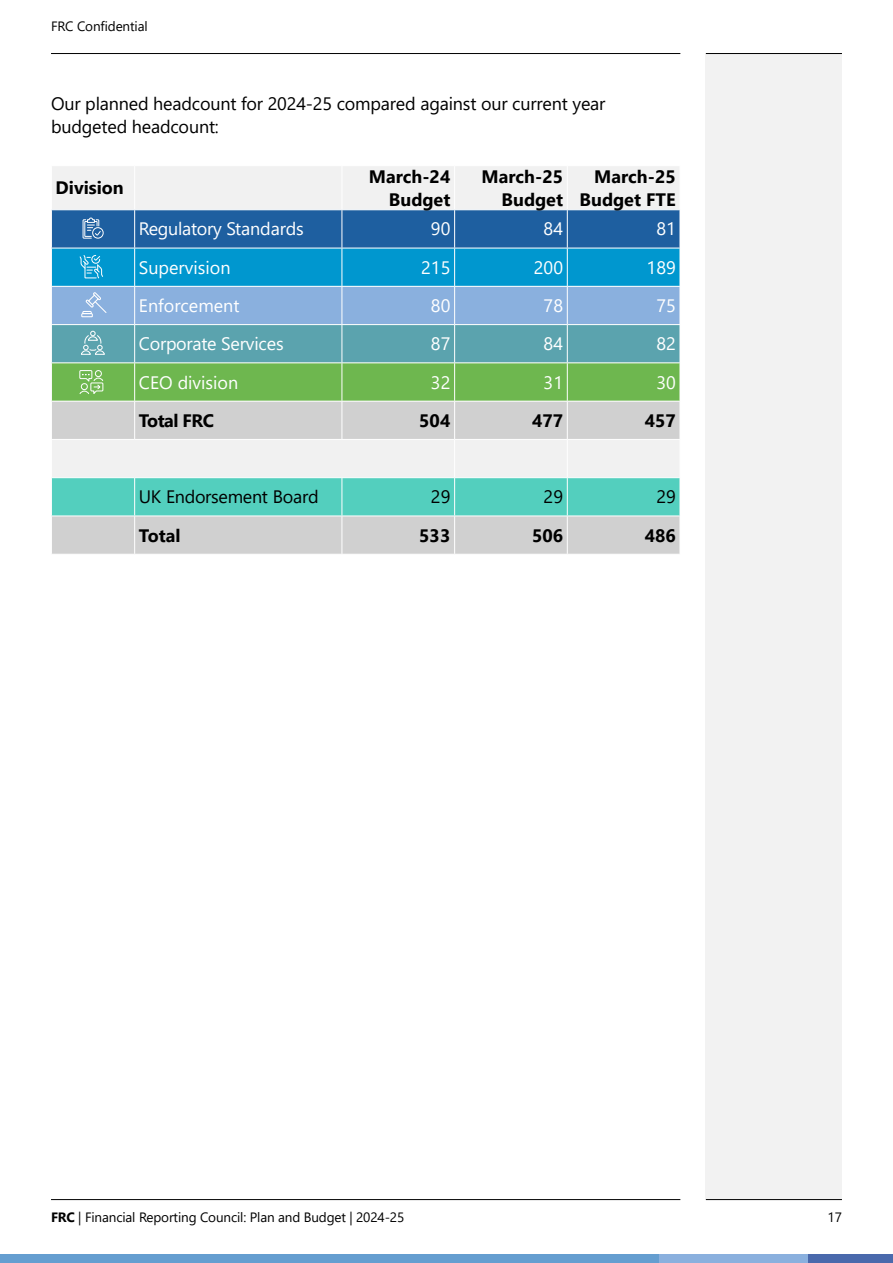
<style>
.page{position:relative;width:893px;height:1263px;background:#fff}
.page>*{position:absolute;margin:0;border:0;box-sizing:border-box;transform-origin:0 0}
.OFF_GRID{font:18px "Segoe UI";color:#fff}
._12_15_Body_copy{font:18px/22.5px "Segoe UI";letter-spacing:-.01em;color:#000}
.OFF_GRID-2{font:700 18px/22.5px "Segoe UI";color:#000;text-align:right}
.OFF_GRID-3{font:18px "Segoe UI";letter-spacing:-.015em;color:#000}
.OFF_GRID-4{font:700 18px "Segoe UI";letter-spacing:-.03em;color:#000}
.t1{font:13.5px "Segoe UI";letter-spacing:-.01em;color:#000}
.s1{font-weight:700}
</style>
<div class="page">
<div style="left:706px;top:53px;width:136px;height:1146px;background:#f2f2f2"></div>
<hr style="left:51px;top:53px;width:629px;height:1px;background:#000">
<hr style="left:51px;top:1199px;width:629px;height:1px;background:#000">
<hr style="left:706px;top:53px;width:136px;height:1px;background:#000">
<hr style="left:706px;top:1199px;width:136px;height:1px;background:#000">
<div style="left:0;top:1254px;width:659px;height:9px;background:#659ed0"></div>
<div style="left:659px;top:1254px;width:234px;height:9px;background:#8ab0de"></div>
<div style="left:808px;top:1254px;width:85px;height:9px;background:#4a69ac"></div>
<div style="left:52px;top:166px;width:627px;height:43px;background:#f1f1f1"></div>
<svg style="left:52px;top:402px;width:628px;height:152px;fill:#d0d0d0"></svg>
<div style="left:52px;top:478px;width:628px;height:38px;background:#53cfbe"></div>
<hr style="left:134px;top:166px;width:1px;height:43px;background:#fff">
<hr style="left:342px;top:166px;width:1px;height:43px;background:#fff">
<hr style="left:454px;top:166px;width:1px;height:43px;background:#fff">
<hr style="left:567px;top:166px;width:1px;height:43px;background:#fff">
<hr style="left:134px;top:401px;width:1px;height:38px;background:#fff">
<hr style="left:342px;top:401px;width:1px;height:38px;background:#fff">
<hr style="left:454px;top:401px;width:1px;height:38px;background:#fff">
<hr style="left:567px;top:401px;width:1px;height:38px;background:#fff">
<hr style="left:51px;top:439px;width:84px;height:1px;background:#fff">
<hr style="left:135px;top:439px;width:207px;height:1px;background:#fff">
<hr style="left:342px;top:439px;width:113px;height:1px;background:#fff">
<hr style="left:455px;top:439px;width:112px;height:1px;background:#fff">
<hr style="left:454px;top:440px;width:1px;height:37px;background:#fff">
<hr style="left:567px;top:439px;width:113px;height:1px;background:#fff">
<hr style="left:567px;top:440px;width:1px;height:37px;background:#fff">
<hr style="left:51px;top:477px;width:84px;height:1px;background:#fff">
<hr style="left:135px;top:477px;width:207px;height:1px;background:#fff">
<hr style="left:134px;top:478px;width:1px;height:38px;background:#fff">
<hr style="left:342px;top:477px;width:113px;height:1px;background:#fff">
<hr style="left:342px;top:478px;width:1px;height:38px;background:#fff">
<hr style="left:455px;top:477px;width:112px;height:1px;background:#fff">
<hr style="left:454px;top:478px;width:1px;height:38px;background:#fff">
<hr style="left:567px;top:477px;width:113px;height:1px;background:#fff">
<hr style="left:567px;top:478px;width:1px;height:38px;background:#fff">
<hr style="left:51px;top:516px;width:84px;height:1px;background:#fff">
<hr style="left:135px;top:516px;width:207px;height:1px;background:#fff">
<hr style="left:134px;top:516px;width:1px;height:38px;background:#fff">
<hr style="left:342px;top:516px;width:113px;height:1px;background:#fff">
<hr style="left:342px;top:516px;width:1px;height:38px;background:#fff">
<hr style="left:455px;top:516px;width:112px;height:1px;background:#fff">
<hr style="left:454px;top:516px;width:1px;height:38px;background:#fff">
<hr style="left:567px;top:516px;width:113px;height:1px;background:#fff">
<hr style="left:567px;top:516px;width:1px;height:38px;background:#fff">
<svg style="left:51px;top:210px;width:629px;height:191px;background:#509dab"></svg>
<p class="t1" style="left:51px;top:14px;width:98px">FRC Confidential</p>
<p class="_12_15_Body_copy" style="left:51px;top:91px;width:556px">Our planned headcount for 2024-25 compared against our current year budgeted headcount:</p>
<p class="OFF_GRID-2" style="left:56px;top:175px;width:70px">Division</p>
<p class="OFF_GRID-2" style="left:369px;top:164px;width:83px">March-24<br>Budget</p>
<p class="OFF_GRID-2" style="left:482px;top:164px;width:83px">March-25<br>Budget</p>
<p class="OFF_GRID-2" style="left:594px;top:164px;width:83px">March-25</p>
<p class="OFF_GRID-2" style="left:580px;top:186px;width:98px">Budget FTE</p>
<p class="OFF_GRID" style="left:139px;top:212px;width:167px">Regulatory Standards</p>
<p class="OFF_GRID" style="left:431px;top:212px;width:21px">90</p>
<p class="OFF_GRID" style="left:544px;top:212px;width:21px">84</p>
<p class="OFF_GRID" style="left:656px;top:212px;width:21px">81</p>
<p class="OFF_GRID" style="left:139px;top:250px;width:93px">Supervision</p>
<p class="OFF_GRID" style="left:421px;top:250px;width:31px">215</p>
<p class="OFF_GRID" style="left:534px;top:250px;width:31px">200</p>
<p class="OFF_GRID" style="left:647px;top:250px;width:31px">189</p>
<p class="OFF_GRID" style="left:139px;top:289px;width:102px">Enforcement</p>
<p class="OFF_GRID" style="left:431px;top:289px;width:21px">80</p>
<p class="OFF_GRID" style="left:544px;top:289px;width:21px">78</p>
<p class="OFF_GRID" style="left:656px;top:289px;width:21px">75</p>
<p class="OFF_GRID" style="left:139px;top:327px;width:146px">Corporate Services</p>
<p class="OFF_GRID" style="left:431px;top:327px;width:21px">87</p>
<p class="OFF_GRID" style="left:544px;top:327px;width:21px">84</p>
<p class="OFF_GRID" style="left:656px;top:327px;width:21px">82</p>
<p class="OFF_GRID" style="left:139px;top:365px;width:101px">CEO division</p>
<p class="OFF_GRID" style="left:431px;top:365px;width:21px">32</p>
<p class="OFF_GRID" style="left:544px;top:365px;width:21px">31</p>
<p class="OFF_GRID" style="left:656px;top:365px;width:21px">30</p>
<p class="OFF_GRID-4" style="left:139px;top:403px;width:77px">Total FRC</p>
<p class="OFF_GRID-2" style="left:419px;top:408px;width:33px">504</p>
<p class="OFF_GRID-2" style="left:532px;top:408px;width:33px">477</p>
<p class="OFF_GRID-2" style="left:645px;top:408px;width:33px">457</p>
<p class="OFF_GRID-3" style="left:139px;top:480px;width:181px">UK Endorsement Board</p>
<p class="OFF_GRID-3" style="left:431px;top:480px;width:21px">29</p>
<p class="OFF_GRID-3" style="left:544px;top:480px;width:21px">29</p>
<p class="OFF_GRID-3" style="left:656px;top:480px;width:21px">29</p>
<p class="OFF_GRID-2" style="left:139px;top:523px;width:43px">Total</p>
<p class="OFF_GRID-2" style="left:419px;top:523px;width:33px">533</p>
<p class="OFF_GRID-2" style="left:532px;top:523px;width:33px">506</p>
<p class="OFF_GRID-2" style="left:645px;top:523px;width:33px">486</p>
<p class="t1" style="left:51px;top:1204px;width:355px"><span class="s1">FRC</span> | Financial Reporting Council: Plan and Budget | 2024-25</p>
<p class="t1" style="left:827px;top:1204px;width:16px">17</p>
</div>
